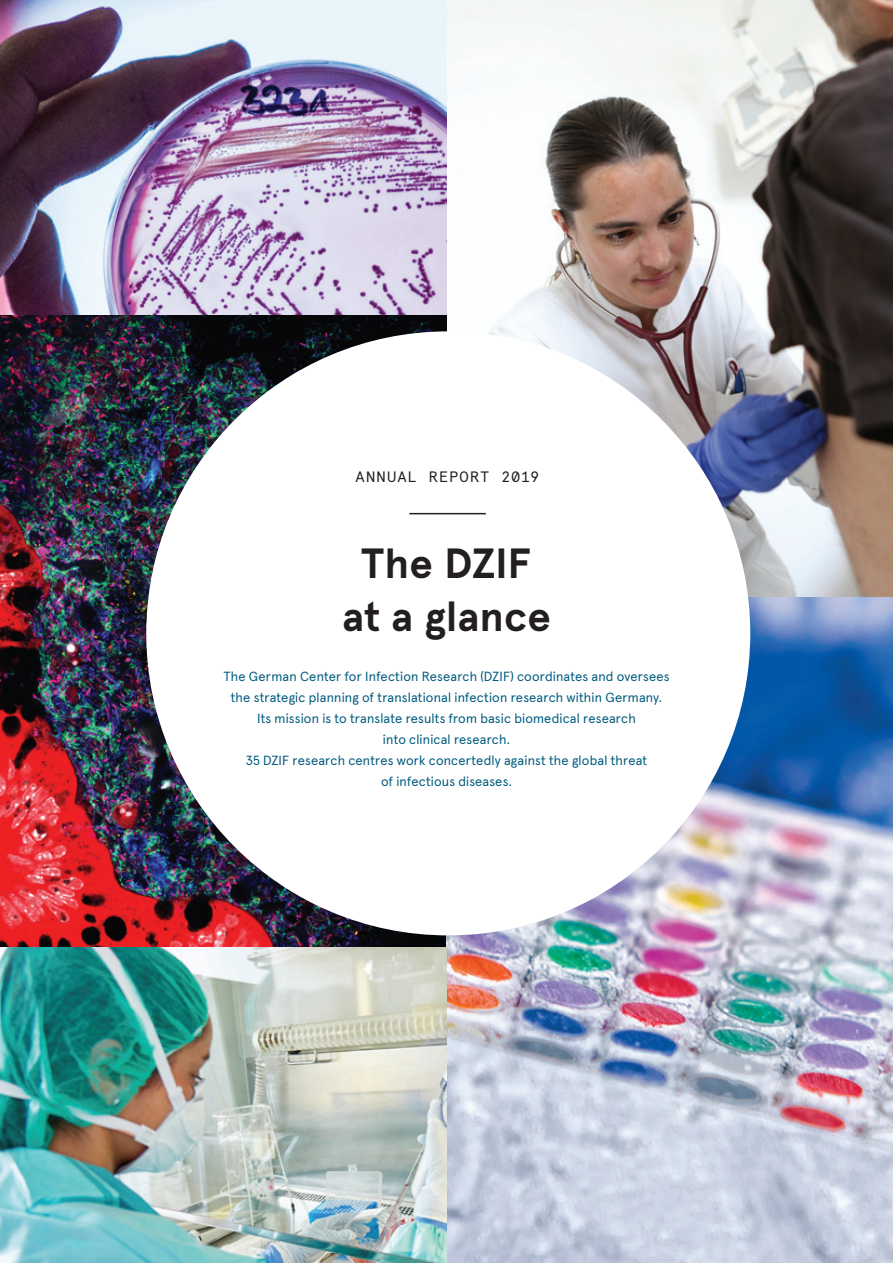
<style>
.page{position:relative;width:893px;height:1263px;background:#fff}
.page>*{position:absolute;margin:0;border:0;box-sizing:border-box;transform-origin:0 0}
.Headline_rot{font:700 42px "Apercu Pro";letter-spacing:.005em;color:#231f20}
.Headline_rot-2{font:15px "Apercu Mono Pro";letter-spacing:.07em;color:#231f20}
.Headline_rot-3{font:13.2px "Apercu Pro";letter-spacing:.01em;color:#005b7f}
</style>
<div class="page">
<img style="left:0;top:0;width:448px;height:316px">
<img style="left:0;top:316px;width:447px;height:631px">
<img style="left:448px;top:0;width:445px;height:597px">
<img style="left:446px;top:597px;width:447px;height:666px">
<img style="left:0;top:947px;width:446px;height:316px">
<div style="left:146px;top:331px;width:604px;height:604px;background:#fff;border-radius:50%"></div>
<hr style="left:409px;top:513px;width:77px;height:1px;background:#231f20">
<p class="Headline_rot-2" style="left:356px;top:465px;width:185px">ANNUAL REPORT 2019</p>
<p class="Headline_rot" style="left:361px;top:530px;width:172px">The DZIF</p>
<p class="Headline_rot" style="left:342px;top:583px;width:211px">at a glance</p>
<p class="Headline_rot-3" style="left:223px;top:666px;width:448px">The German Center for Infection Research (DZIF) coordinates and oversees</p>
<p class="Headline_rot-3" style="left:231px;top:687px;width:433px">the strategic planning of translational infection research within Germany.</p>
<p class="Headline_rot-3" style="left:257px;top:708px;width:380px">Its mission is to translate results from basic biomedical research</p>
<p class="Headline_rot-3" style="left:383px;top:729px;width:128px">into clinical research.</p>
<p class="Headline_rot-3" style="left:246px;top:750px;width:403px">35 DZIF research centres work concertedly against the global threat</p>
<p class="Headline_rot-3" style="left:381px;top:771px;width:132px">of infectious diseases.</p>
</div>
